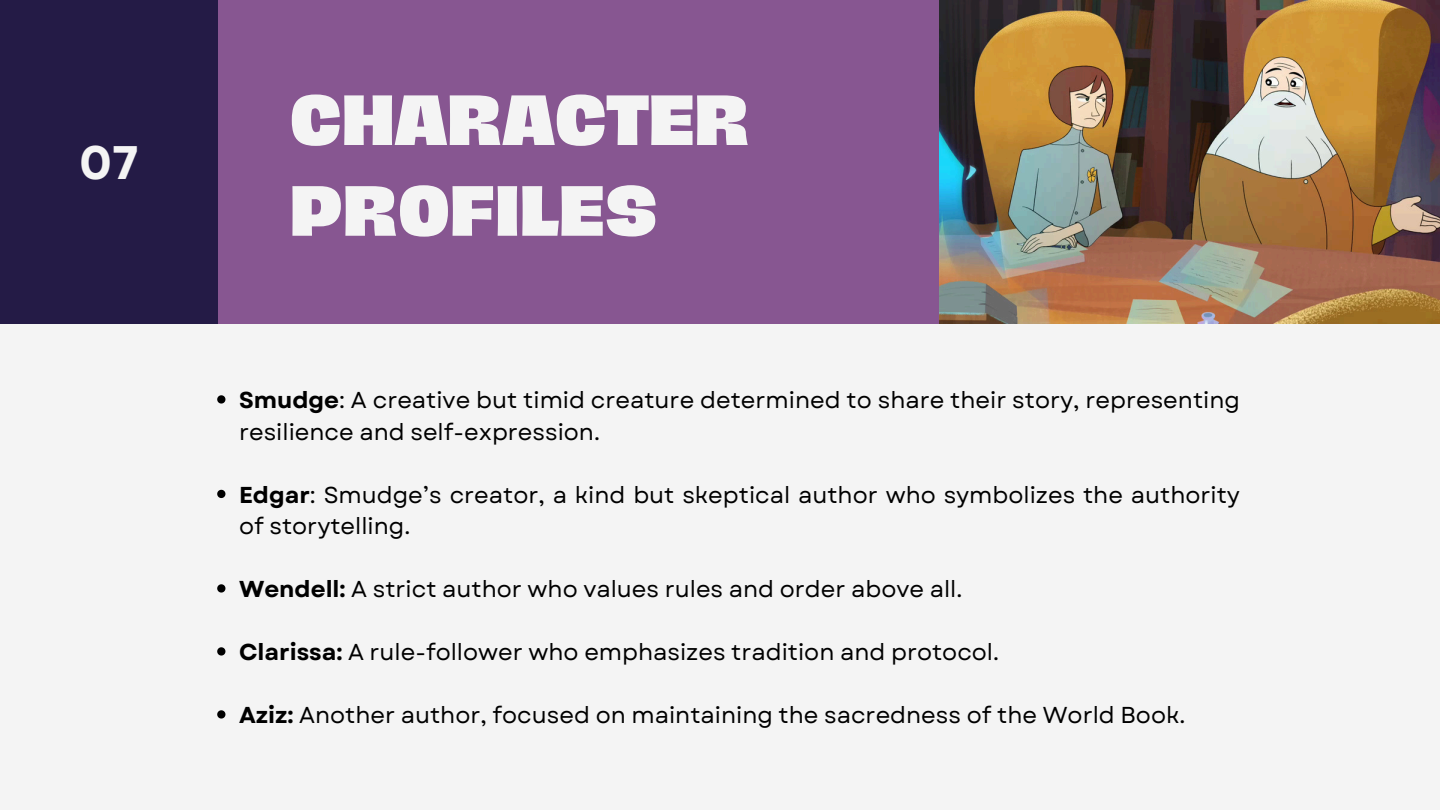
<style>
.page{position:relative;width:1440px;height:810px;background:#f4f4f4}
.page>*{position:absolute;margin:0;border:0;box-sizing:border-box;transform-origin:0 0}
.t1{font:800 65px/90.8px "Hagrid Text";color:#f4f4f4}
.t2{font:700 47px "Garet";color:#f4f4f4}
.t3{font:23px/31.5px "Garet";color:#000}
.s1{font-weight:700}
</style>
<div class="page">
<div style="left:218px;top:0;width:837px;height:324px;background:#875691"></div>
<div style="left:0;top:0;width:218px;height:324px;background:#241b46"></div>
<img style="left:940px;top:0;width:500px;height:324px">
<svg style="left:217px;top:395px;width:8px;height:9px"></svg>
<svg style="left:217px;top:490px;width:8px;height:8px"></svg>
<svg style="left:217px;top:584px;width:8px;height:9px"></svg>
<svg style="left:217px;top:647px;width:8px;height:9px"></svg>
<svg style="left:217px;top:710px;width:8px;height:9px"></svg>
<p class="t2" style="left:79px;top:128px;width:61px">07</p>
<h1 class="t1" style="left:290px;top:74px;width:461px">CHARACTER<br>PROFILES</h1>
<p class="t3" style="left:239px;top:384px;width:1002px"><span class="s1">Smudge</span>: A creative but timid creature determined to share their story, representing resilience and self-expression.</p>
<p class="t3" style="left:239px;top:479px;width:1002px"><span class="s1">Edgar</span>: Smudge’s creator, a kind but skeptical author who symbolizes the authority of storytelling.</p>
<p class="t3" style="left:239px;top:573px;width:725px"><span class="s1">Wendell:</span> A strict author who values rules and order above all.</p>
<p class="t3" style="left:239px;top:636px;width:762px"><span class="s1">Clarissa:</span> A rule-follower who emphasizes tradition and protocol.</p>
<p class="t3" style="left:239px;top:699px;width:948px"><span class="s1">Aziz:</span> Another author, focused on maintaining the sacredness of the World Book.</p>
</div>
